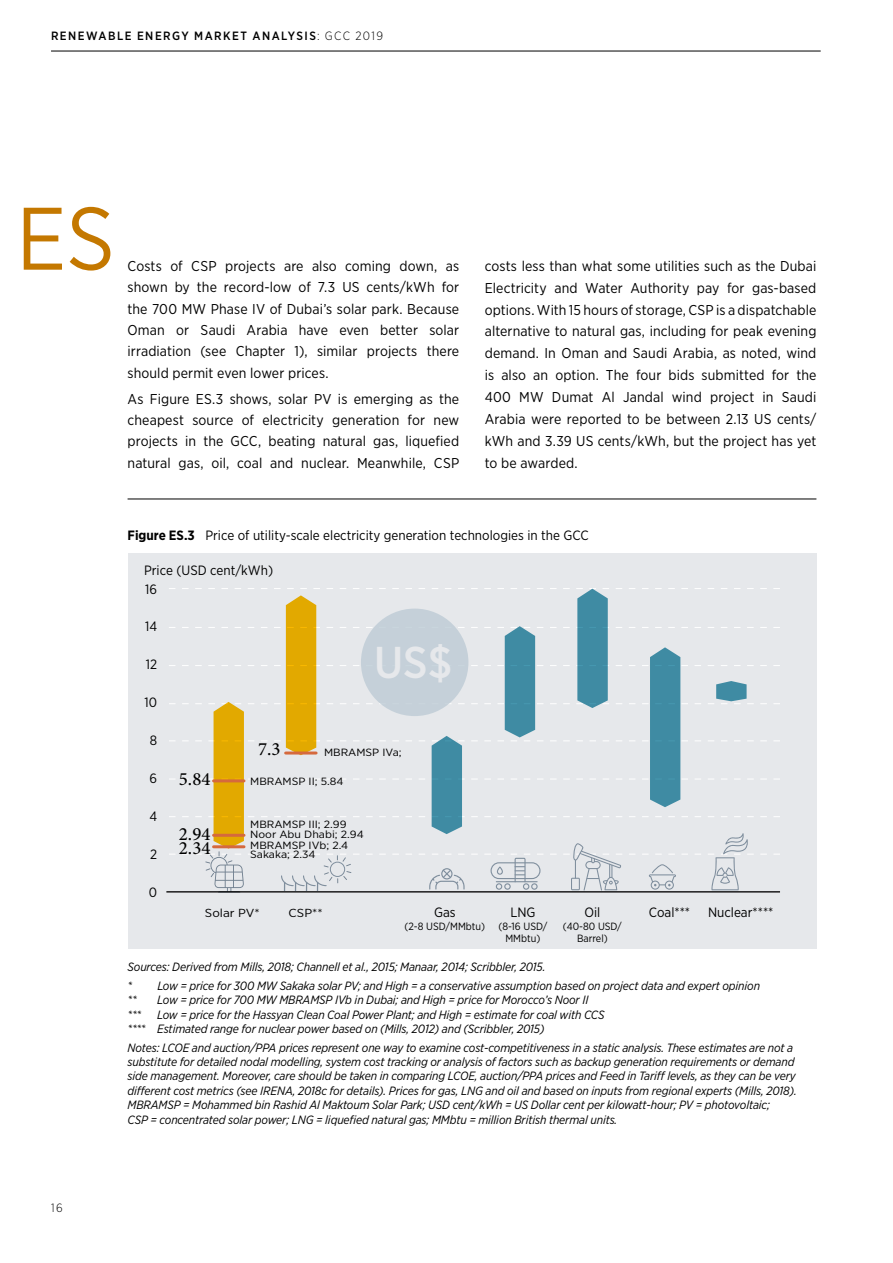
<style>
.page{position:relative;width:893px;height:1263px;background:#fff}
.page>*{position:absolute;margin:0;border:0;box-sizing:border-box;transform-origin:0 0}
.t1{font:88.5px "Gotham Narrow";color:#c47800}
.t2{font:500 44.55px "Gotham Narrow";color:#e6e8eb}
.t3{font:500 18.75px/14.2px "Minion Pro";color:#000}
.t4{font:14.25px/21.9px "Gotham Narrow";letter-spacing:.005em;color:#000;text-align:justify}
.t5{font:13.5px "Gotham Narrow";color:#000}
.t6{font:italic 12px/14.4px "Gotham Narrow";letter-spacing:-.01em;color:#000}
.t7{font:500 12px "Gotham Narrow";letter-spacing:.12em;color:#000}
.t8{font:300 12px "Gotham Narrow";color:#000}
.t9{font:11.7px "Gotham Narrow";color:#000;scale:1.16 1}
.t10{font:10.5px "Gotham Narrow";color:#000;scale:1.16 1}
.t11{font:10.5px/12.6px "Gotham Narrow";color:#000;text-align:center}
.s1{font-weight:300}
.s2{font-weight:700}
</style>
<div class="page">
<hr style="left:51px;top:51px;width:770px;height:1px;background:#000">
<div style="left:128px;top:553px;width:688px;height:395px;background:#e6e8eb"></div>
<svg style="left:166px;top:588px;width:614px;height:304px"></svg>
<hr style="left:128px;top:499px;width:688px;height:1px;background:#000">
<p class="t7" style="left:51px;top:29px;width:334px">RENEWABLE ENERGY MARKET ANALYSIS<span class="s1">: GCC 2019</span></p>
<h1 class="t1" style="left:16px;top:184px;width:100px">ES</h1>
<p class="t4" style="left:128px;top:255px;width:333px;line-height:21.5px">Costs of CSP projects are also coming down, as shown by the record-low of 7.3 US cents/kWh for the 700 MW Phase IV of Dubai’s solar park. Because Oman or Saudi Arabia have even better solar irradiation (see Chapter 1), similar projects there should permit even lower prices.</p>
<p class="t4" style="left:128px;top:387px;width:333px;line-height:21.5px">As Figure ES.3 shows, solar PV is emerging as the cheapest source of electricity generation for new projects in the GCC, beating natural gas, liquefied natural gas, oil, coal and nuclear. Meanwhile, CSP</p>
<p class="t4" style="left:485px;top:254px;width:333px">costs less than what some utilities such as the Dubai Electricity and Water Authority pay for gas-based options. With 15 hours of storage, CSP is a dispatchable alternative to natural gas, including for peak evening demand. In Oman and Saudi Arabia, as noted, wind is also an option. The four bids submitted for the 400 MW Dumat Al Jandal wind project in Saudi Arabia were reported to be between 2.13 US cents/ kWh and 3.39 US cents/kWh, but the project has yet to be awarded.</p>
<p class="t5" style="left:128px;top:527px;width:463px"><span class="s2">Figure ES.3</span> Price of utility-scale electricity generation technologies in the GCC</p>
<p class="t5" style="left:144px;top:562px;width:130px">Price (USD cent/kWh)</p>
<p class="t5" style="left:145px;top:580px;width:13px">16</p>
<p class="t5" style="left:145px;top:618px;width:14px">14</p>
<p class="t5" style="left:146px;top:656px;width:13px">12</p>
<p class="t5" style="left:145px;top:694px;width:14px">10</p>
<p class="t5" style="left:150px;top:732px;width:9px">8</p>
<p class="t5" style="left:150px;top:770px;width:9px">6</p>
<p class="t5" style="left:149px;top:808px;width:9px">4</p>
<p class="t5" style="left:150px;top:846px;width:9px">2</p>
<p class="t5" style="left:149px;top:883px;width:10px">0</p>
<h2 class="t2" style="left:374px;top:634px;width:80px">US$</h2>
<h3 class="t3" style="left:179px;top:772px;width:33px">5.84</h3>
<h3 class="t3" style="left:179px;top:827px;width:33px">2.94<br>2.34</h3>
<h3 class="t3" style="left:258px;top:742px;width:24px">7.3</h3>
<p class="t10" style="left:324px;top:746px;width:68px">MBRAMSP IVa;</p>
<p class="t10" style="left:250px;top:775px;width:82px">MBRAMSP II; 5.84</p>
<p class="t10" style="left:250px;top:818px;width:85px">MBRAMSP III; 2.99</p>
<p class="t10" style="left:250px;top:828px;width:99px">Noor Abu Dhabi; 2.94</p>
<p class="t10" style="left:250px;top:839px;width:86px">MBRAMSP IVb; 2.4</p>
<p class="t10" style="left:250px;top:848px;width:58px">Sakaka; 2.34</p>
<p class="t9" style="left:205px;top:906px;width:49px">Solar PV*</p>
<p class="t9" style="left:289px;top:906px;width:31px">CSP**</p>
<p class="t5" style="left:434px;top:904px;width:23px">Gas</p>
<p class="t11" style="left:405px;top:919px;width:82px">(2-8 USD/MMbtu)</p>
<p class="t5" style="left:510px;top:904px;width:27px">LNG</p>
<p class="t11" style="left:498px;top:919px;width:51px">(8-16 USD/<br>MMbtu)</p>
<p class="t5" style="left:584px;top:904px;width:17px">Oil</p>
<p class="t11" style="left:563px;top:919px;width:60px">(40-80 USD/<br>Barrel)</p>
<p class="t5" style="left:649px;top:904px;width:43px">Coal***</p>
<p class="t5" style="left:708px;top:904px;width:67px">Nuclear****</p>
<p class="t8" style="left:51px;top:1200px;width:13px">16</p>
<p class="t6" style="left:128px;top:957px;width:634px;line-height:18.6px">Sources: Derived from Mills, 2018; Channell et al., 2015; Manaar, 2014; Scribbler, 2015.<br>* Low = price for 300 MW Sakaka solar PV; and High = a conservative assumption based on project data and expert opinion</p>
<p class="t6" style="left:128px;top:992px;width:11px">**</p>
<p class="t6" style="left:157px;top:992px;width:433px">Low = price for 700 MW MBRAMSP IVb in Dubai; and High = price for Morocco’s Noor II</p>
<p class="t6" style="left:128px;top:1007px;width:15px">***</p>
<p class="t6" style="left:128px;top:1007px;width:479px;text-indent:30px">Low = price for the Hassyan Clean Coal Power Plant; and High = estimate for coal with CCS **** Estimated range for nuclear power based on (Mills, 2012) and (Scribbler, 2015)</p>
<p class="t6" style="left:128px;top:1040px;width:671px">Notes: LCOE and auction/PPA prices represent one way to examine cost-competitiveness in a static analysis. These estimates are not a substitute for detailed nodal modelling, system cost tracking or analysis of factors such as backup generation requirements or demand side management. Moreover, care should be taken in comparing LCOE, auction/PPA prices and Feed in Tariff levels, as they can be very different cost metrics (see IRENA, 2018c for details). Prices for gas, LNG and oil and based on inputs from regional experts (Mills, 2018).<br>MBRAMSP = Mohammed bin Rashid Al Maktoum Solar Park; USD cent/kWh = US Dollar cent per kilowatt-hour; PV = photovoltaic;<br>CSP = concentrated solar power; LNG = liquefied natural gas; MMbtu = million British thermal units.</p>
</div>
